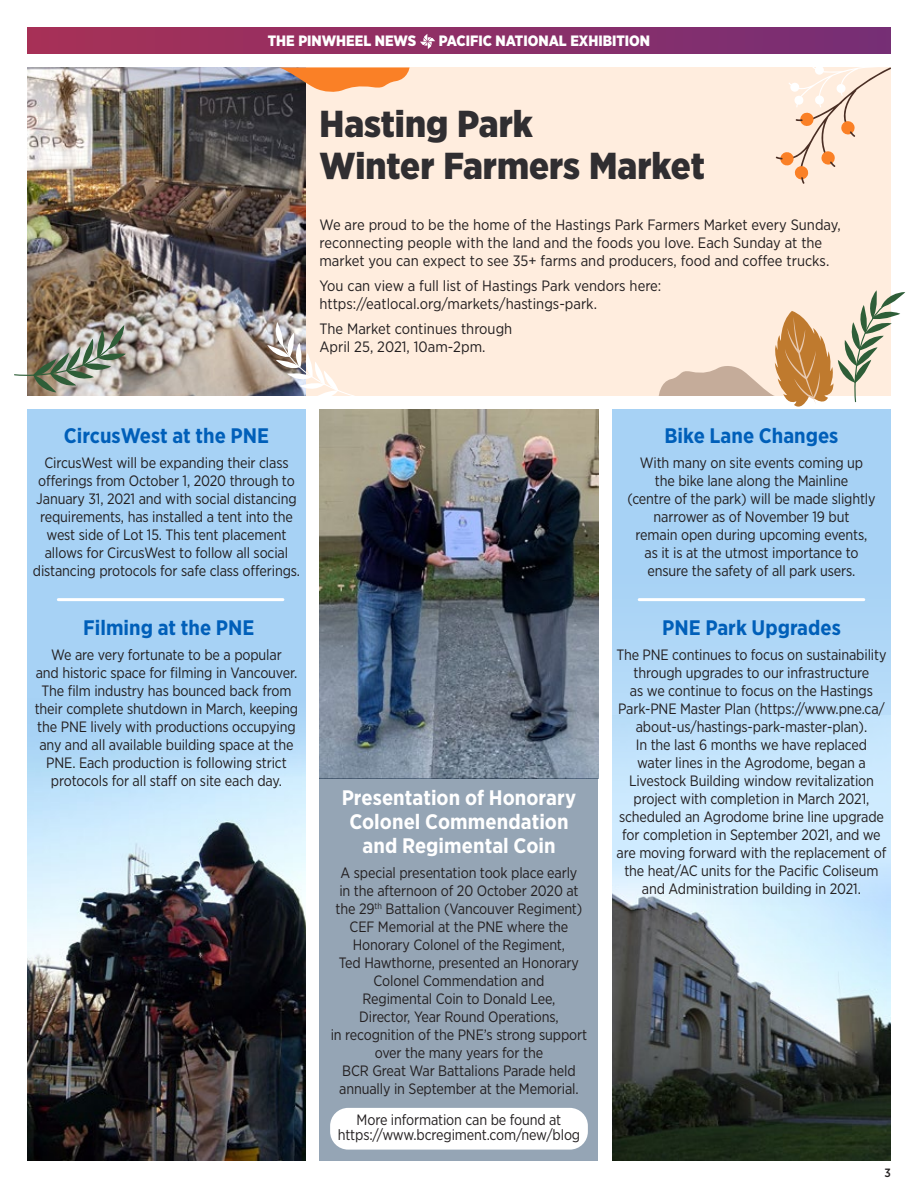
<style>
.page{position:relative;width:918px;height:1188px;background:#fff}
.page>*{position:absolute;margin:0;border:0;box-sizing:border-box;transform-origin:0 0}
.t1{font:900 37.5px/42px "Gotham Narrow";color:#302e31}
.t2{font:700 21px "Gotham Narrow";color:#005fb9}
.t3{font:700 21px/24px "Gotham Narrow";color:#fff;text-align:center}
.Body_Bullets{font:15px/18px "Gotham Narrow";letter-spacing:-.01em;color:#231f20;text-align:center}
.Body{font:15px/18px "Gotham Narrow";color:#231f20}
.t4{font:900 15px "Gotham Narrow";color:#fff}
.t5{font:500 12px "Gotham Narrow";color:#231f20}
</style>
<div class="page">
<div style="left:27px;top:27px;width:864px;height:27px;background:linear-gradient(to right,#a73056,#762e76)"></div>
<svg style="left:420px;top:34px;width:15px;height:15px"></svg>
<div style="left:612px;top:410px;width:279px;height:751px;background:#a7d2f5"></div>
<img style="left:612px;top:715px;width:279px;height:446px">
<img style="left:27px;top:68px;width:279px;height:209px">
<div style="left:306px;top:68px;width:585px;height:328px;background:#ffedde"></div>
<div style="left:27px;top:410px;width:279px;height:751px;background:#a7d2f5"></div>
<img style="left:27px;top:730px;width:279px;height:431px">
<div style="left:320px;top:778px;width:278px;height:383px;background:#95a5b5"></div>
<img style="left:320px;top:410px;width:278px;height:368px">
<img style="left:14px;top:277px;width:340px;height:119px">
<svg style="left:279px;top:68px;width:131px;height:25px"></svg>
<svg style="left:659px;top:290px;width:246px;height:120px"></svg>
<svg style="left:775px;top:67px;width:116px;height:117px"></svg>
<div style="left:330px;top:1108px;width:258px;height:42px;background:#fff;border-radius:18px"></div>
<hr style="left:58px;top:598px;width:225px;height:3px;background:#fff">
<hr style="left:639px;top:598px;width:225px;height:3px;background:#fff">
<p class="t4" style="left:268px;top:31px;width:150px">THE PINWHEEL NEWS</p>
<p class="t4" style="left:439px;top:31px;width:213px">PACIFIC NATIONAL EXHIBITION</p>
<p class="t1" style="left:320px;top:102px;width:387px">Hasting Park<br>Winter Farmers Market</p>
<p class="Body" style="left:320px;top:216px;width:523px">We are proud to be the home of the Hastings Park Farmers Market every Sunday, reconnecting people with the land and the foods you love. Each Sunday at the market you can expect to see 35+ farms and producers, food and coffee trucks.</p>
<p class="Body" style="left:320px;top:277px;width:343px">You can view a full list of Hastings Park vendors here: https://eatlocal.org/markets/hastings-park.</p>
<p class="Body" style="left:320px;top:319px;width:194px">The Market continues through<br>April 25, 2021, 10am-2pm.</p>
<p class="t2" style="left:64px;top:422px;width:207px">CircusWest at the PNE</p>
<p class="Body_Bullets" style="left:33px;top:453px;width:269px">CircusWest will be expanding their class offerings from October 1, 2020 through to January 31, 2021 and with social distancing requirements, has installed a tent into the west side of Lot 15. This tent placement allows for CircusWest to follow all social distancing protocols for safe class offerings.</p>
<p class="t2" style="left:83px;top:614px;width:173px">Filming at the PNE</p>
<p class="Body_Bullets" style="left:35px;top:645px;width:265px">We are very fortunate to be a popular<br>and historic space for filming in Vancouver.<br>The film industry has bounced back from their complete shutdown in March, keeping the PNE lively with productions occupying any and all available building space at the PNE. Each production is following strict protocols for all staff on site each day.</p>
<p class="t3" style="left:342px;top:785px;width:236px">Presentation of Honorary<br>Colonel Commendation and Regimental Coin</p>
<p class="Body_Bullets" style="left:331px;top:863px;width:258px">A special presentation took place early<br>in the afternoon of 20 October 2020 at the 29<sup>th</sup> Battalion (Vancouver Regiment)<br>CEF Memorial at the PNE where the Honorary Colonel of the Regiment,<br>Ted Hawthorne, presented an Honorary Colonel Commendation and<br>Regimental Coin to Donald Lee,<br>Director, Year Round Operations,<br>in recognition of the PNE’s strong support over the many years for the<br>BCR Great War Battalions Parade held annually in September at the Memorial.</p>
<p class="Body_Bullets" style="left:338px;top:1112px;width:244px;line-height:15px">More information can be found at https://www.bcregiment.com/new/blog</p>
<p class="t2" style="left:664px;top:422px;width:176px">Bike Lane Changes</p>
<p class="Body_Bullets" style="left:627px;top:453px;width:250px">With many on site events coming up<br>the bike lane along the Mainline<br>(centre of the park) will be made slightly narrower as of November 19 but<br>remain open during upcoming events, as it is at the utmost importance to ensure the safety of all park users.</p>
<p class="t2" style="left:662px;top:614px;width:180px">PNE Park Upgrades</p>
<p class="Body_Bullets" style="left:616px;top:645px;width:272px">The PNE continues to focus on sustainability through upgrades to our infrastructure<br>as we continue to focus on the Hastings Park-PNE Master Plan (https://www.pne.ca/ about-us/hastings-park-master-plan).<br>In the last 6 months we have replaced<br>water lines in the Agrodome, began a Livestock Building window revitalization project with completion in March 2021, scheduled an Agrodome brine line upgrade for completion in September 2021, and we are moving forward with the replacement of the heat/AC units for the Pacific Coliseum and Administration building in 2021.</p>
<p class="t5" style="left:885px;top:1165px;width:8px">3</p>
</div>
